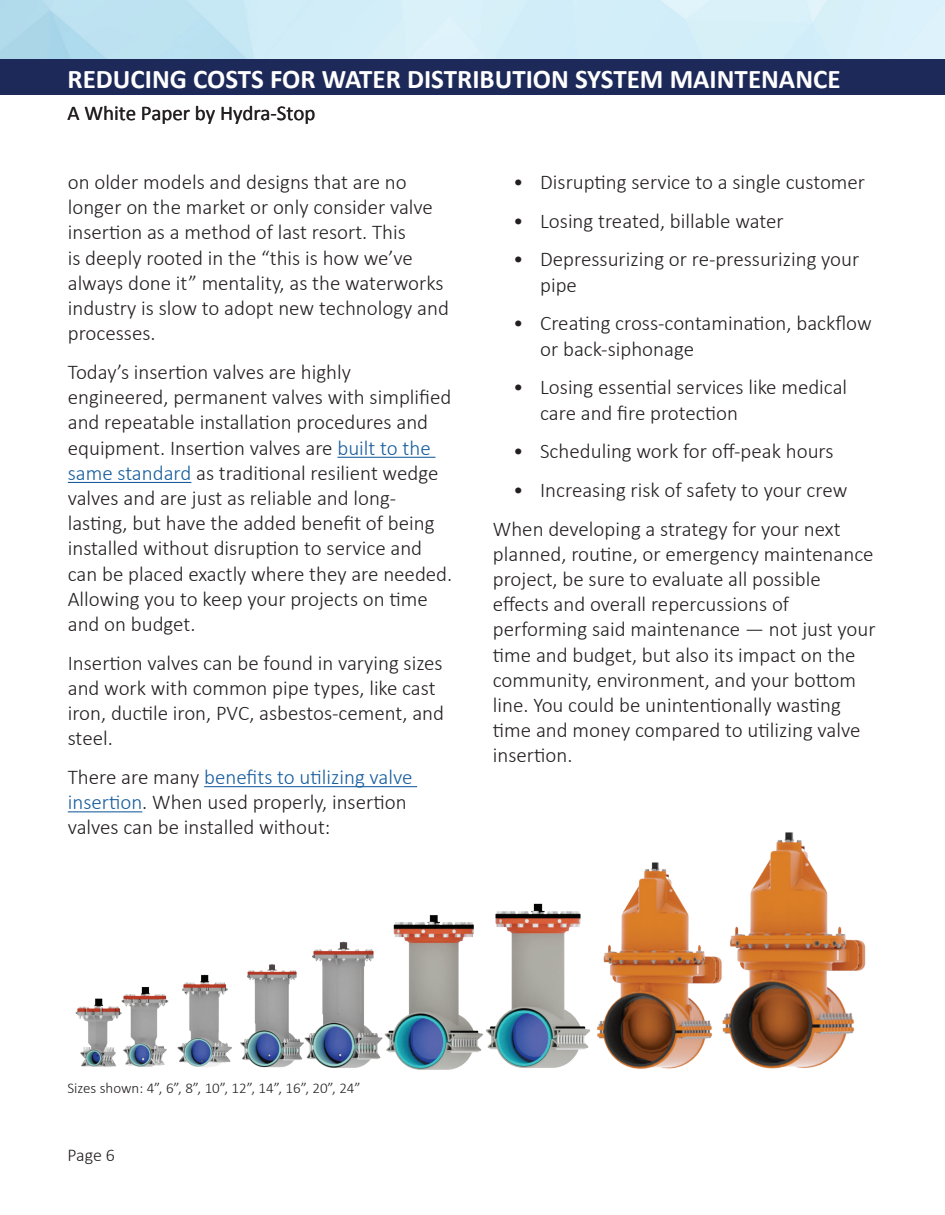
<style>
.page{position:relative;width:945px;height:1215px;background:#fff}
.page>*{position:absolute;margin:0;border:0;box-sizing:border-box;transform-origin:0 0}
.t1{font:700 27px "Calibri";color:#fff}
.t2{font:300 21px/25.2px "Calibri";color:#231f20}
.t3{font:21px "Calibri";color:#231f20}
.t4{font:300 18px "Calibri";color:#231f20}
.t5{font:300 15px "Calibri";color:#231f20}
.s1{color:#175d9e}
</style>
<div class="page">
<div style="left:0;top:59px;width:945px;height:35px;background:#1d2958"></div>
<hr style="left:337px;top:457px;width:99px;height:1px;background:#175d9e">
<hr style="left:68px;top:482px;width:123px;height:1px;background:#175d9e">
<hr style="left:204px;top:786px;width:213px;height:1px;background:#175d9e">
<hr style="left:68px;top:811px;width:74px;height:1px;background:#175d9e">
<img style="left:75px;top:832px;width:791px;height:238px">
<p class="t1" style="left:68px;top:60px;width:775px">REDUCING COSTS FOR WATER DISTRIBUTION SYSTEM MAINTENANCE</p>
<p class="t3" style="left:68px;top:99px;width:249px">A White Paper by Hydra-Stop</p>
<p class="t2" style="left:68px;top:169px;width:383px">on older models and designs that are no longer on the market or only consider valve insertion as a method of last resort. This<br>is deeply rooted in the “this is how we’ve always done it” mentality, as the waterworks industry is slow to adopt new technology and processes.</p>
<p class="t2" style="left:68px;top:359px;width:386px">Today’s insertion valves are highly engineered, permanent valves with simplified and repeatable installation procedures and equipment. Insertion valves are <span class="s1">built to the same standard</span> as traditional resilient wedge valves and are just as reliable and long&shy;lasting, but have the added benefit of being installed without disruption to service and can be placed exactly where they are needed.<br>Allowing you to keep your projects on time and on budget.</p>
<p class="t2" style="left:68px;top:650px;width:378px">Insertion valves can be found in varying sizes and work with common pipe types, like cast iron, ductile iron, PVC, asbestos-cement, and steel.</p>
<p class="t2" style="left:68px;top:764px;width:346px">There are many <span class="s1">benefits to utilizing valve insertion</span>. When used properly, insertion valves can be installed without:</p>
<p class="t2" style="left:513px;top:169px;width:354px">• Disrupting service to a single customer</p>
<p class="t2" style="left:513px;top:208px;width:272px">• Losing treated, billable water</p>
<p class="t2" style="left:540px;top:247px;width:321px;text-indent:-27px">• Depressurizing or re-pressurizing your pipe</p>
<p class="t2" style="left:540px;top:311px;width:333px;text-indent:-27px">• Creating cross-contamination, backflow or back-siphonage</p>
<p class="t2" style="left:540px;top:375px;width:309px;text-indent:-27px">• Losing essential services like medical care and fire protection</p>
<p class="t2" style="left:513px;top:438px;width:322px">• Scheduling work for off-peak hours</p>
<p class="t2" style="left:493px;top:470px;width:356px;line-height:38.7px;text-indent:20px">• Increasing risk of safety to your crew<br>When developing a strategy for your next</p>
<p class="t2" style="left:493px;top:541px;width:384px">planned, routine, or emergency maintenance project, be sure to evaluate all possible effects and overall repercussions of performing said maintenance — not just your time and budget, but also its impact on the community, environment, and your bottom line. You could be unintentionally wasting time and money compared to utilizing valve insertion.</p>
<p class="t5" style="left:68px;top:1078px;width:295px">Sizes shown: 4”, 6”, 8”, 10”, 12”, 14”, 16”, 20”, 24”</p>
<p class="t4" style="left:68px;top:1144px;width:49px">Page 6</p>
</div>
